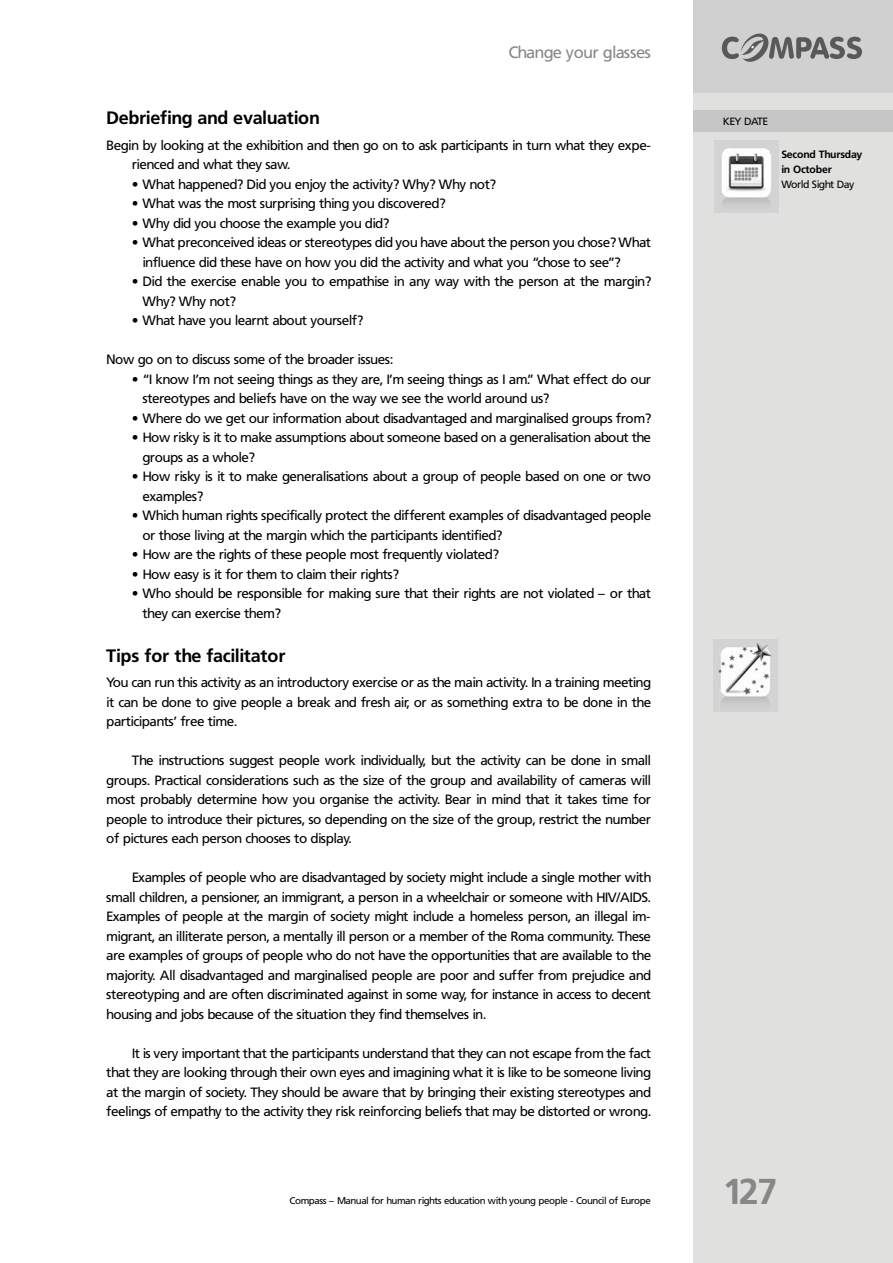
<style>
.page{position:relative;width:893px;height:1263px;background:#fff}
.page>*{position:absolute;margin:0;border:0;box-sizing:border-box;transform-origin:0 0}
.t1{font:700 36px "Frutiger PFL";color:#878787}
.t2{font:700 18px "Frutiger PFL";color:#000}
.t3{font:16.5px "Frutiger PFL";color:#878787}
.t4{font:13.5px/19.5px "Frutiger PFL";color:#000}
.t5{font:700 10.5px/15px "Frutiger PFL";color:#000}
.t6{font:10.5px "Frutiger PFL";color:#000}
.t7{font:9.75px "Frutiger PFL";color:#000}
</style>
<div class="page">
<div style="left:693px;top:0;width:200px;height:1263px;background:#e0e0df"></div>
<div style="left:693px;top:0;width:200px;height:93px;background:#d0d0d0"></div>
<svg style="left:722px;top:33px;width:140px;height:29px"></svg>
<div style="left:693px;top:111px;width:200px;height:21px;background:#c6c6c6"></div>
<img style="left:714px;top:140px;width:64px;height:72px">
<img style="left:713px;top:639px;width:64px;height:72px">
<p class="t3" style="left:508px;top:43px;width:144px">Change your glasses</p>
<h2 class="t2" style="left:106px;top:107px;width:215px">Debriefing and evaluation</h2>
<p class="t4" style="left:132px;top:136px;width:520px;text-indent:-26px">Begin by looking at the exhibition and then go on to ask participants in turn what they expe&shy;rienced and what they saw.</p>
<p class="t4" style="left:132px;top:175px;width:365px">• What happened? Did you enjoy the activity? Why? Why not?</p>
<p class="t4" style="left:132px;top:194px;width:315px">• What was the most surprising thing you discovered?</p>
<p class="t4" style="left:132px;top:214px;width:258px">• Why did you choose the example you did?</p>
<p class="t4" style="left:142px;top:233px;width:510px;text-indent:-11px">• What preconceived ideas or stereotypes did you have about the person you chose? What influence did these have on how you did the activity and what you “chose to see”?</p>
<p class="t4" style="left:142px;top:272px;width:510px;text-indent:-11px">• Did the exercise enable you to empathise in any way with the person at the margin?<br>Why? Why not?</p>
<p class="t4" style="left:132px;top:311px;width:232px">• What have you learnt about yourself?</p>
<p class="t4" style="left:106px;top:350px;width:288px">Now go on to discuss some of the broader issues:</p>
<p class="t4" style="left:142px;top:369px;width:510px;text-indent:-11px">• “I know I’m not seeing things as they are, I’m seeing things as I am.” What effect do our stereotypes and beliefs have on the way we see the world around us?</p>
<p class="t4" style="left:132px;top:408px;width:520px">• Where do we get our information about disadvantaged and marginalised groups from?</p>
<p class="t4" style="left:142px;top:428px;width:510px;text-indent:-11px">• How risky is it to make assumptions about someone based on a generalisation about the groups as a whole?</p>
<p class="t4" style="left:142px;top:467px;width:510px;text-indent:-11px">• How risky is it to make generalisations about a group of people based on one or two examples?</p>
<p class="t4" style="left:142px;top:506px;width:510px;text-indent:-11px">• Which human rights specifically protect the different examples of disadvantaged people or those living at the margin which the participants identified?</p>
<p class="t4" style="left:132px;top:545px;width:368px">• How are the rights of these people most frequently violated?</p>
<p class="t4" style="left:132px;top:564px;width:268px">• How easy is it for them to claim their rights?</p>
<p class="t4" style="left:142px;top:584px;width:510px;text-indent:-11px">• Who should be responsible for making sure that their rights are not violated – or that they can exercise them?</p>
<h2 class="t2" style="left:106px;top:645px;width:180px">Tips for the facilitator</h2>
<p class="t4" style="left:106px;top:673px;width:546px;text-align:justify">You can run this activity as an introductory exercise or as the main activity. In a training meeting it can be done to give people a break and fresh air, or as something extra to be done in the participants’ free time.</p>
<p class="t4" style="left:106px;top:751px;width:546px;text-align:justify;text-indent:26px">The instructions suggest people work individually, but the activity can be done in small groups. Practical considerations such as the size of the group and availability of cameras will most probably determine how you organise the activity. Bear in mind that it takes time for people to introduce their pictures, so depending on the size of the group, restrict the number of pictures each person chooses to display.</p>
<p class="t4" style="left:106px;top:868px;width:546px;text-align:justify;text-indent:26px">Examples of people who are disadvantaged by society might include a single mother with small children, a pensioner, an immigrant, a person in a wheelchair or someone with HIV/AIDS.<br>Examples of people at the margin of society might include a homeless person, an illegal im&shy;migrant, an illiterate person, a mentally ill person or a member of the Roma community. These are examples of groups of people who do not have the opportunities that are available to the majority. All disadvantaged and marginalised people are poor and suffer from prejudice and stereotyping and are often discriminated against in some way, for instance in access to decent housing and jobs because of the situation they find themselves in.</p>
<p class="t4" style="left:106px;top:1043px;width:546px;text-align:justify;text-indent:26px">It is very important that the participants understand that they can not escape from the fact that they are looking through their own eyes and imagining what it is like to be someone living at the margin of society. They should be aware that by bringing their existing stereotypes and feelings of empathy to the activity they risk reinforcing beliefs that may be distorted or wrong.</p>
<p class="t7" style="left:290px;top:1194px;width:362px">Compass – Manual for human rights education with young people - Council of Europe</p>
<p class="t6" style="left:723px;top:115px;width:46px">KEY DATE</p>
<p class="t5" style="left:781px;top:147px;width:82px">Second Thursday in October</p>
<p class="t6" style="left:781px;top:178px;width:74px">World Sight Day</p>
<h1 class="t1" style="left:723px;top:1170px;width:54px">127</h1>
</div>
